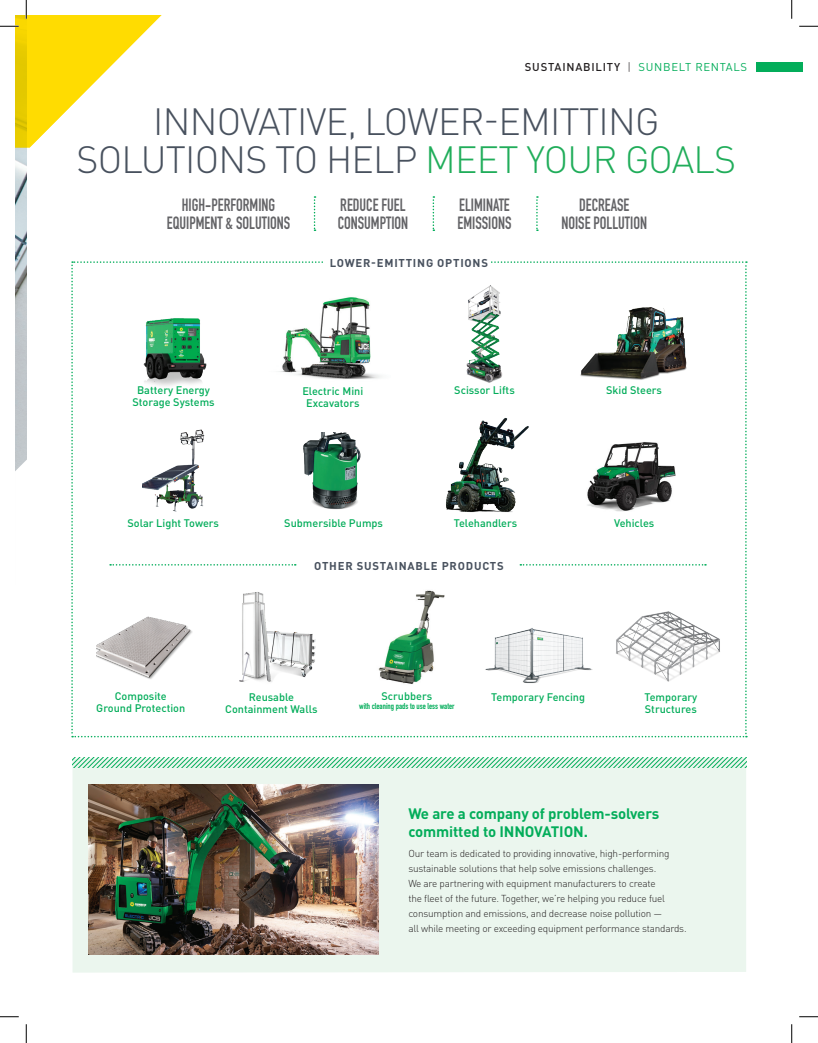
<style>
.page{position:relative;width:818px;height:1043px;background:#fff}
.page>*{position:absolute;margin:0;border:0;box-sizing:border-box;transform-origin:0 0}
.t1{font:300 37.5px/37.5px "DIN Pro";letter-spacing:-.02em;color:#48515e;text-align:center}
.t2{font:700 17.5px/17.5px "DIN Condensed";color:#636366;text-align:center;scale:.9 1}
.t3{font:700 15px/18px "DIN Pro";letter-spacing:-.01em;color:#03ad5a}
.t4{font:700 11.25px "DIN Pro";letter-spacing:.07em;color:#48515e}
.t5{font:500 11.25px "DIN Pro";letter-spacing:.07em;color:#231f20}
.t6{font:500 10.88px/12.1px "DIN Pro";color:#03ad5a;text-align:center}
.t7{font:300 10px/15px "DIN Pro";letter-spacing:-.02em;color:#231f20}
.t8{font:700 8.5px "DIN Condensed";color:#03ad5a}
.s1{font-weight:300}
.s2{font-weight:400;color:#03ad5a}
.s3{color:#20ad5a}
</style>
<div class="page">
<img style="left:15px;top:147px;width:11px;height:305px">
<svg style="left:15px;top:452px;width:12px;height:19px"></svg>
<svg style="left:15px;top:15px;width:147px;height:132px;fill:#ffdc01"></svg>
<svg style="left:71px;top:261px;width:675px;height:476px"></svg>
<img style="left:143px;top:423px;width:68px;height:91px">
<img style="left:484px;top:627px;width:109px;height:57px">
<div style="left:73px;top:768px;width:673px;height:204px;background:#ebf6ee"></div>
<svg style="left:72px;top:758px;width:674px;height:10px;background:#a5dfc1"></svg>
<img style="left:89px;top:784px;width:289px;height:170px">
<svg style="left:314px;top:196px;width:1px;height:35px"></svg>
<svg style="left:432px;top:196px;width:2px;height:35px"></svg>
<svg style="left:536px;top:196px;width:2px;height:35px"></svg>
<div style="left:756px;top:62px;width:46px;height:9px;background:#03ad5a"></div>
<img style="left:467px;top:284px;width:37px;height:99px">
<img style="left:266px;top:292px;width:124px;height:90px">
<img style="left:576px;top:292px;width:128px;height:92px">
<svg style="left:0;top:25px;width:19px;height:2px"></svg>
<svg style="left:799px;top:25px;width:19px;height:2px"></svg>
<svg style="left:0;top:1016px;width:19px;height:1px"></svg>
<svg style="left:799px;top:1016px;width:19px;height:1px"></svg>
<svg style="left:25px;top:0;width:2px;height:19px"></svg>
<svg style="left:25px;top:1024px;width:2px;height:18px"></svg>
<svg style="left:791px;top:0;width:1px;height:19px"></svg>
<svg style="left:791px;top:1024px;width:1px;height:18px"></svg>
<p class="t5" style="left:525px;top:59px;width:224px">SUSTAINABILITY <span class="s1">|</span> <span class="s2">SUNBELT RENTALS</span></p>
<h1 class="t1" style="left:76px;top:100px;width:661px">INNOVATIVE, LOWER-EMITTING<br>SOLUTIONS TO HELP <span class="s3">MEET YOUR GOALS</span></h1>
<h2 class="t2" style="left:167px;top:196px;width:138px">HIGH-PERFORMING<br>EQUIPMENT &amp; SOLUTIONS</h2>
<h2 class="t2" style="left:337px;top:196px;width:80px;text-align:left">REDUCE FUEL<br>CONSUMPTION</h2>
<h2 class="t2" style="left:457px;top:196px;width:61px;text-align:left">ELIMINATE<br>EMISSIONS</h2>
<h2 class="t2" style="left:561px;top:196px;width:97px">DECREASE<br>NOISE POLLUTION</h2>
<p class="t6" style="left:132px;top:383px;width:84px">Battery Energy<br>Storage Systems</p>
<p class="t6" style="left:127px;top:516px;width:93px">Solar Light Towers</p>
<p class="t4" style="left:330px;top:255px;width:160px">LOWER-EMITTING OPTIONS</p>
<p class="t6" style="left:302px;top:384px;width:62px">Electric Mini<br>Excavators</p>
<p class="t6" style="left:454px;top:383px;width:62px">Scissor Lifts</p>
<p class="t6" style="left:606px;top:383px;width:57px">Skid Steers</p>
<p class="t6" style="left:284px;top:517px;width:100px">Submersible Pumps</p>
<p class="t6" style="left:453px;top:517px;width:65px">Telehandlers</p>
<p class="t6" style="left:614px;top:517px;width:42px">Vehicles</p>
<p class="t4" style="left:314px;top:558px;width:191px">OTHER SUSTAINABLE PRODUCTS</p>
<p class="t6" style="left:96px;top:689px;width:90px">Composite<br>Ground Protection</p>
<p class="t6" style="left:225px;top:690px;width:94px">Reusable<br>Containment Walls</p>
<p class="t6" style="left:381px;top:689px;width:52px">Scrubbers</p>
<p class="t8" style="left:359px;top:700px;width:97px">with cleaning pads to use less water</p>
<p class="t6" style="left:644px;top:690px;width:54px;text-align:left">Temporary<br>Structures</p>
<p class="t6" style="left:491px;top:690px;width:95px">Temporary Fencing</p>
<h3 class="t3" style="left:408px;top:804px;width:252px">We are a company of problem-solvers committed to INNOVATION.</h3>
<p class="t7" style="left:408px;top:844px;width:280px">Our team is dedicated to providing innovative, high-performing sustainable solutions that help solve emissions challenges.<br>We are partnering with equipment manufacturers to create<br>the fleet of the future. Together, we’re helping you reduce fuel consumption and emissions, and decrease noise pollution —<br>all while meeting or exceeding equipment performance standards.</p>
</div>
